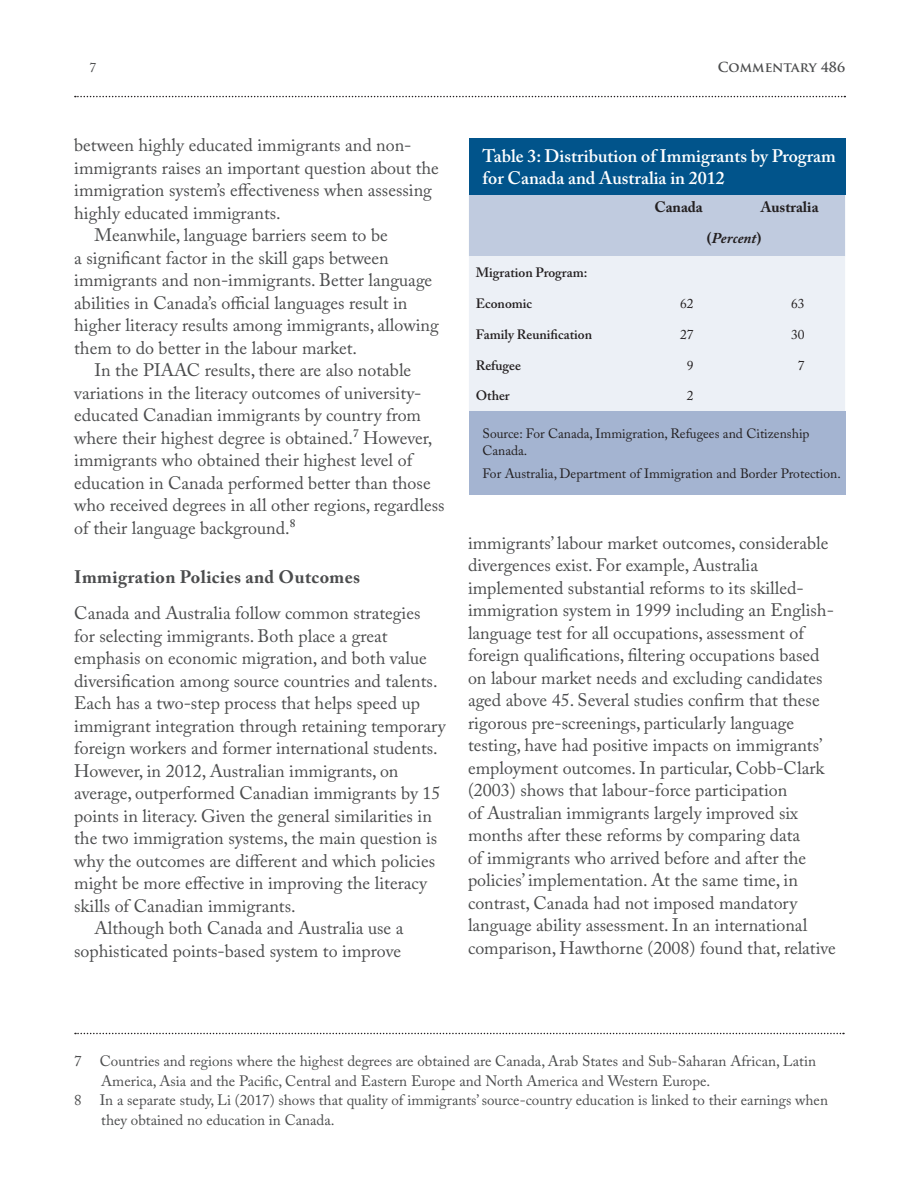
<style>
.page{position:relative;width:918px;height:1188px;background:#fff}
.page>*{position:absolute;margin:0;border:0;box-sizing:border-box;transform-origin:0 0}
.Body_Copy{font:18px/22.5px "Adobe Caslon Pro";color:#4b4c4d}
.body_copy{font:600 18px/21.6px "Adobe Caslon Pro";color:#fff}
.Level_Two_Head{font:700 18px "Adobe Caslon Pro";letter-spacing:.02em;color:#4b4c4d}
.foot_note_2{font:15px/19.5px "Adobe Caslon Pro";color:#4b4c4d}
.table_body_level_1{font:700 15px "Adobe Caslon Pro";color:#231f20}
.table_body_level_1-2{font:italic 700 15px "Adobe Caslon Pro";color:#231f20}
.table_foot_note{font:13.5px/16.5px "Adobe Caslon Pro";color:#231f20}
.table_level2{font:600 13.5px "Adobe Caslon Pro";color:#231f20}
.t1{font:700 13.5px "Trajan Pro";color:#4b4c4d}
.table_body{font:13.5px "Adobe Caslon Pro";color:#231f20}
.t2{font:13.5px "Adobe Caslon Pro";color:#4b4c4d}
.s1{font-style:normal}
</style>
<div class="page">
<svg style="left:75px;top:96px;width:770px;height:1px"></svg>
<svg style="left:75px;top:1033px;width:769px;height:1px"></svg>
<div style="left:469px;top:411px;width:376px;height:84px;background:#a4b4d1"></div>
<div style="left:469px;top:194px;width:376px;height:62px;background:#c0cbdf"></div>
<div style="left:469px;top:256px;width:376px;height:155px;background:#ecf0f6"></div>
<div style="left:469px;top:138px;width:376px;height:56px;background:#01548b"></div>
<p class="t2" style="left:90px;top:59px;width:8px">7</p>
<p class="t1" style="left:718px;top:59px;width:129px">COMMENTARY 486</p>
<p class="Body_Copy" style="left:74px;top:134px;width:366px">between highly educated immigrants and non&shy;immigrants raises an important question about the immigration system’s effectiveness when assessing highly educated immigrants.</p>
<p class="Body_Copy" style="left:74px;top:224px;width:366px;text-indent:20px">Meanwhile, language barriers seem to be<br>a significant factor in the skill gaps between immigrants and non-immigrants. Better language abilities in Canada’s official languages result in higher literacy results among immigrants, allowing them to do better in the labour market.</p>
<p class="Body_Copy" style="left:74px;top:359px;width:372px;text-indent:20px">In the PIAAC results, there are also notable variations in the literacy outcomes of university&shy;educated Canadian immigrants by country from where their highest degree is obtained.<sup>7</sup> However, immigrants who obtained their highest level of education in Canada performed better than those who received degrees in all other regions, regardless of their language background.<sup>8</sup></p>
<p class="Level_Two_Head" style="left:74px;top:566px;width:288px">Immigration Policies and Outcomes</p>
<p class="Body_Copy" style="left:74px;top:602px;width:373px">Canada and Australia follow common strategies for selecting immigrants. Both place a great emphasis on economic migration, and both value diversification among source countries and talents.<br>Each has a two-step process that helps speed up immigrant integration through retaining temporary foreign workers and former international students.<br>However, in 2012, Australian immigrants, on average, outperformed Canadian immigrants by 15 points in literacy. Given the general similarities in the two immigration systems, the main question is why the outcomes are different and which policies might be more effective in improving the literacy skills of Canadian immigrants.</p>
<p class="Body_Copy" style="left:74px;top:917px;width:331px;text-align:right">Although both Canada and Australia use a sophisticated points-based system to improve</p>
<p class="body_copy" style="left:482px;top:145px;width:355px">Table 3: Distribution of Immigrants by Program for Canada and Australia in 2012</p>
<p class="table_body_level_1" style="left:654px;top:198px;width:50px">Canada</p>
<p class="table_body_level_1" style="left:761px;top:198px;width:59px">Australia</p>
<p class="table_body_level_1-2" style="left:707px;top:229px;width:56px"><span class="s1">(</span>Percent<span class="s1">)</span></p>
<p class="table_level2" style="left:476px;top:264px;width:113px">Migration Program:</p>
<p class="table_level2" style="left:476px;top:295px;width:58px">Economic</p>
<p class="table_body" style="left:680px;top:295px;width:15px">62</p>
<p class="table_body" style="left:791px;top:295px;width:15px">63</p>
<p class="table_level2" style="left:476px;top:326px;width:118px">Family Reunification</p>
<p class="table_body" style="left:680px;top:326px;width:15px">27</p>
<p class="table_body" style="left:791px;top:326px;width:15px">30</p>
<p class="table_level2" style="left:476px;top:357px;width:47px">Refugee</p>
<p class="table_body" style="left:687px;top:357px;width:8px">9</p>
<p class="table_body" style="left:798px;top:357px;width:8px">7</p>
<p class="table_level2" style="left:476px;top:388px;width:36px">Other</p>
<p class="table_body" style="left:687px;top:388px;width:8px">2</p>
<p class="table_foot_note" style="left:482px;top:425px;width:329px">Source: For Canada, Immigration, Refugees and Citizenship<br>Canada.</p>
<p class="table_foot_note" style="left:482px;top:465px;width:360px">For Australia, Department of Immigration and Border Protection.</p>
<p class="Body_Copy" style="left:468px;top:531px;width:369px">immigrants’ labour market outcomes, considerable divergences exist. For example, Australia implemented substantial reforms to its skilled&shy;immigration system in 1999 including an English&shy;language test for all occupations, assessment of foreign qualifications, filtering occupations based on labour market needs and excluding candidates aged above 45. Several studies confirm that these rigorous pre-screenings, particularly language testing, have had positive impacts on immigrants’ employment outcomes. In particular, Cobb-Clark (2003) shows that labour-force participation<br>of Australian immigrants largely improved six months after these reforms by comparing data<br>of immigrants who arrived before and after the policies’ implementation. At the same time, in contrast, Canada had not imposed mandatory language ability assessment. In an international comparison, Hawthorne (2008) found that, relative</p>
<p class="foot_note_2" style="left:101px;top:1052px;width:716px;text-indent:-27px">7 Countries and regions where the highest degrees are obtained are Canada, Arab States and Sub-Saharan African, Latin<br>America, Asia and the Pacific, Central and Eastern Europe and North America and Western Europe.</p>
<p class="foot_note_2" style="left:101px;top:1091px;width:728px;text-indent:-27px">8 In a separate study, Li (2017) shows that quality of immigrants’ source-country education is linked to their earnings when they obtained no education in Canada.</p>
</div>
